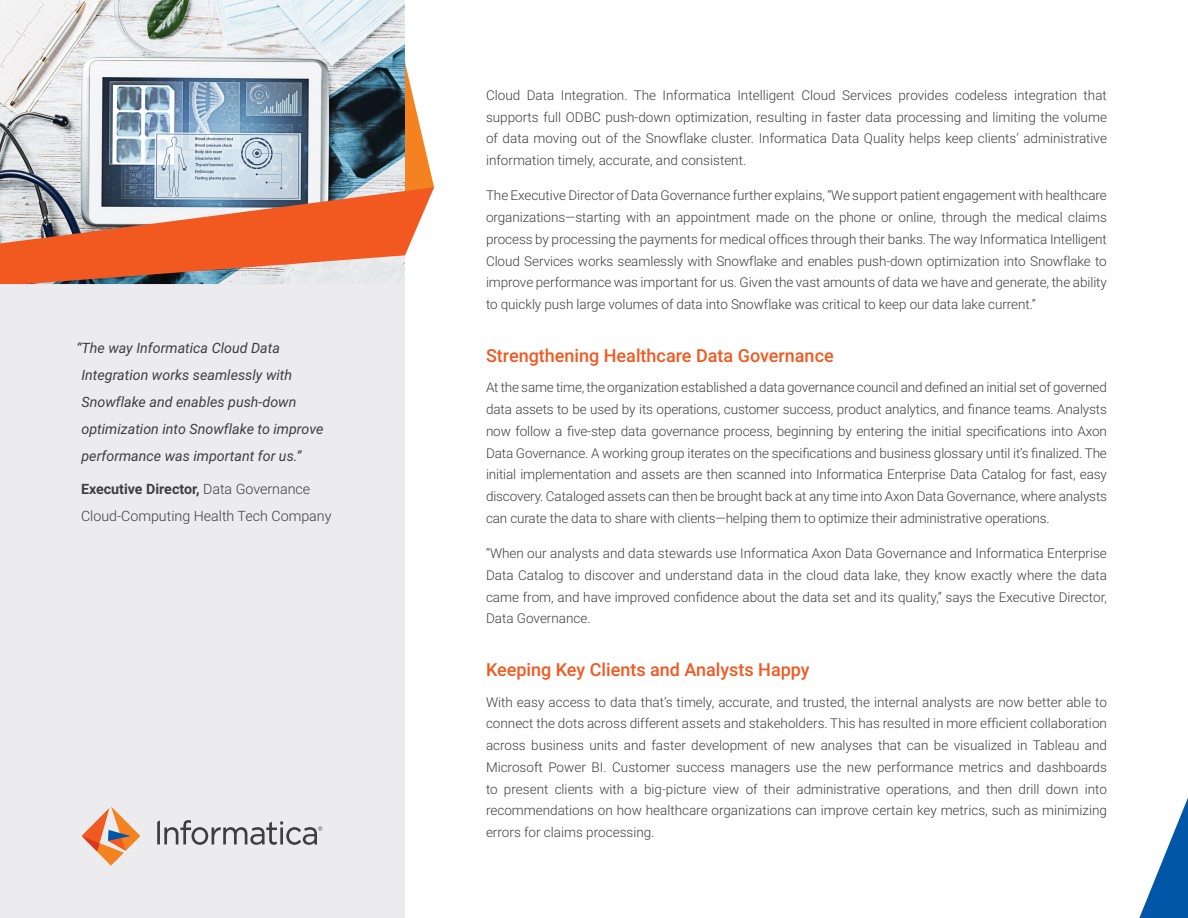
<style>
.page{position:relative;width:1188px;height:918px;background:#fff}
.page>*{position:absolute;margin:0;border:0;box-sizing:border-box;transform-origin:0 0}
.Headers{font:500 18px "Roboto";color:#f15921}
.t1{font:italic 14.25px/27px "Roboto";color:#3e3e3f}
.t2{font:300 14.25px/27px "Roboto";color:#3e3e3f}
.Body_Copy{font:300 13.5px/21.8px "Roboto";color:#3e3e3f;text-align:justify}
.s1{font-weight:700}
</style>
<div class="page">
<div style="left:0;top:129px;width:405px;height:789px;background:#ececee"></div>
<img style="left:0;top:0;width:405px;height:44px">
<img style="left:0;top:44px;width:434px;height:241px">
<svg style="left:1139px;top:798px;width:49px;height:120px"></svg>
<svg style="left:82px;top:806px;width:58px;height:60px"></svg>
<svg style="left:157px;top:820px;width:165px;height:25px"></svg>
<p class="t1" style="left:81px;top:334px;width:244px;text-indent:-5px">“The way Informatica Cloud Data Integration works seamlessly with Snowflake and enables push-down optimization into Snowflake to improve performance was important for us.”</p>
<p class="t2" style="left:81px;top:475px;width:252px"><span class="s1">Executive Director,</span> Data Governance<br>Cloud-Computing Health Tech Company</p>
<p class="Body_Copy" style="left:486px;top:84px;width:622px">Cloud Data Integration. The Informatica Intelligent Cloud Services provides codeless integration that supports full ODBC push-down optimization, resulting in faster data processing and limiting the volume of data moving out of the Snowflake cluster. Informatica Data Quality helps keep clients’ administrative information timely, accurate, and consistent.</p>
<p class="Body_Copy" style="left:486px;top:184px;width:622px">The Executive Director of Data Governance further explains, “We support patient engagement with healthcare organizations—starting with an appointment made on the phone or online, through the medical claims process by processing the payments for medical offices through their banks. The way Informatica Intelligent Cloud Services works seamlessly with Snowflake and enables push-down optimization into Snowflake to improve performance was important for us. Given the vast amounts of data we have and generate, the ability to quickly push large volumes of data into Snowflake was critical to keep our data lake current.”</p>
<p class="Headers" style="left:486px;top:343px;width:349px">Strengthening Healthcare Data Governance</p>
<p class="Body_Copy" style="left:486px;top:376px;width:623px">At the same time, the organization established a data governance council and defined an initial set of governed data assets to be used by its operations, customer success, product analytics, and finance teams. Analysts now follow a five-step data governance process, beginning by entering the initial specifications into Axon Data Governance. A working group iterates on the specifications and business glossary until it’s finalized. The initial implementation and assets are then scanned into Informatica Enterprise Data Catalog for fast, easy discovery. Cataloged assets can then be brought back at any time into Axon Data Governance, where analysts can curate the data to share with clients—helping them to optimize their administrative operations.</p>
<p class="Body_Copy" style="left:486px;top:542px;width:623px">“When our analysts and data stewards use Informatica Axon Data Governance and Informatica Enterprise Data Catalog to discover and understand data in the cloud data lake, they know exactly where the data came from, and have improved confidence about the data set and its quality,” says the Executive Director, Data Governance.</p>
<p class="Headers" style="left:486px;top:657px;width:325px">Keeping Key Clients and Analysts Happy</p>
<p class="Body_Copy" style="left:486px;top:690px;width:623px">With easy access to data that’s timely, accurate, and trusted, the internal analysts are now better able to connect the dots across different assets and stakeholders. This has resulted in more efficient collaboration across business units and faster development of new analyses that can be visualized in Tableau and Microsoft Power BI. Customer success managers use the new performance metrics and dashboards to present clients with a big-picture view of their administrative operations, and then drill down into recommendations on how healthcare organizations can improve certain key metrics, such as minimizing errors for claims processing.</p>
</div>
